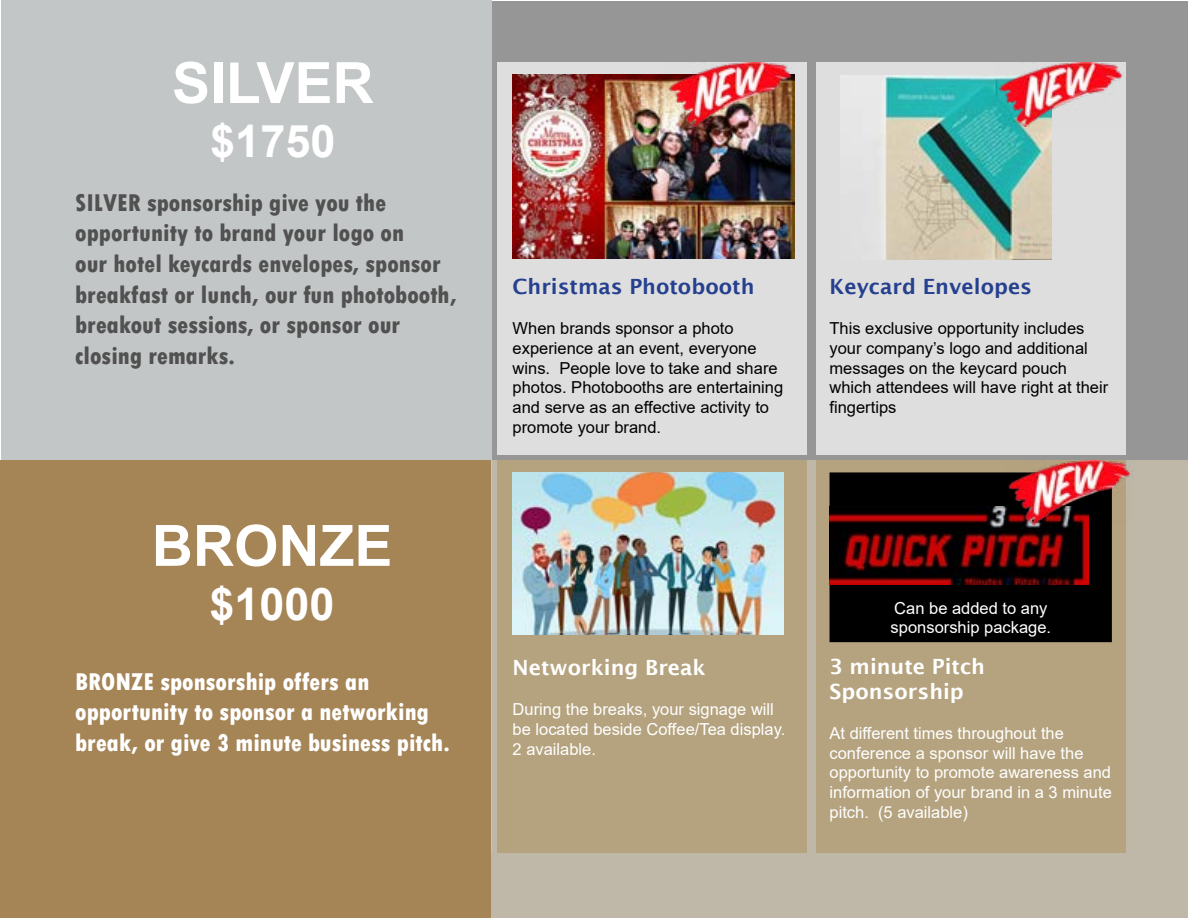
<style>
.page{position:relative;width:1188px;height:918px;background:#fff}
.page>*{position:absolute;margin:0;border:0;box-sizing:border-box;transform-origin:0 0}
.t1{font:700 57px "Arial";color:#fff}
.t2{font:700 45px "Arial";color:#fff}
.t3{font:800 condensed 25.5px/30.6px "Tw Cen";color:#515151}
.t4{font:800 condensed 25.5px/30.6px "Tw Cen";color:#fff}
.t5{font:600 21px/25.2px "Lucida Sans";color:#fff}
.t6{font:600 21px "Lucida Sans";color:#25408f}
.t7{font:16.5px/19.8px "Arial";color:#000}
.t8{font:16.5px/19.8px "Arial";color:#fff}
</style>
<div class="page">
<div style="left:492px;top:447px;width:696px;height:471px;background:#bfb8a8"></div>
<div style="left:491px;top:1px;width:697px;height:458px;background:#969696"></div>
<div style="left:1px;top:0;width:491px;height:853px;background:#c3c6c7"></div>
<div style="left:498px;top:62px;width:309px;height:393px;background:#dedede"></div>
<div style="left:816px;top:62px;width:309px;height:393px;background:#dedede"></div>
<div style="left:498px;top:460px;width:309px;height:393px;background:#b5a37f"></div>
<div style="left:816px;top:460px;width:309px;height:393px;background:#b5a37f"></div>
<img style="left:513px;top:74px;width:282px;height:184px">
<img style="left:840px;top:75px;width:211px;height:184px">
<img style="left:513px;top:472px;width:271px;height:162px">
<div style="left:830px;top:473px;width:281px;height:168px;background:#000"></div>
<div style="left:830px;top:472px;width:282px;height:170px;border:2px solid #000"></div>
<img style="left:830px;top:507px;width:259px;height:77px">
<div style="left:0;top:460px;width:491px;height:458px;background:#a58456"></div>
<img style="left:665px;top:62px;width:130px;height:64px">
<img style="left:996px;top:62px;width:127px;height:64px">
<img style="left:1004px;top:460px;width:127px;height:64px">
<h1 class="t1" style="left:172px;top:43px;width:203px">SILVER</h1>
<h2 class="t2" style="left:210px;top:109px;width:127px">$1750</h2>
<h3 class="t3" style="left:75px;top:187px;width:383px">SILVER sponsorship give you the opportunity to brand your logo on<br>our hotel keycards envelopes, sponsor breakfast or lunch, our fun photobooth, breakout sessions, or sponsor our closing remarks.</h3>
<h1 class="t1" style="left:152px;top:506px;width:242px">BRONZE</h1>
<h2 class="t2" style="left:210px;top:572px;width:127px">$1000</h2>
<h3 class="t4" style="left:75px;top:666px;width:376px">BRONZE sponsorship offers an opportunity to sponsor a networking break, or give 3 minute business pitch.</h3>
<p class="t6" style="left:513px;top:275px;width:243px">Christmas Photobooth</p>
<p class="t7" style="left:513px;top:318px;width:272px">When brands sponsor a photo experience at an event, everyone wins. People love to take and share photos. Photobooths are entertaining and serve as an effective activity to promote your brand.</p>
<p class="t6" style="left:830px;top:275px;width:204px">Keycard Envelopes</p>
<p class="t7" style="left:830px;top:318px;width:280px">This exclusive opportunity includes your company’s logo and additional messages on the keycard pouch which attendees will have right at their fingertips</p>
<p class="t5" style="left:513px;top:655px;width:195px">Networking Break</p>
<p class="t8" style="left:513px;top:699px;width:274px">During the breaks, your signage will be located beside Coffee/Tea display.<br>2 available.</p>
<p class="t8" style="left:891px;top:598px;width:162px">Can be added to any sponsorship package.</p>
<p class="t5" style="left:830px;top:654px;width:157px">3 minute Pitch<br>Sponsorship</p>
<p class="t8" style="left:830px;top:723px;width:284px">At different times throughout the conference a sponsor will have the opportunity to promote awareness and information of your brand in a 3 minute pitch. (5 available)</p>
</div>
